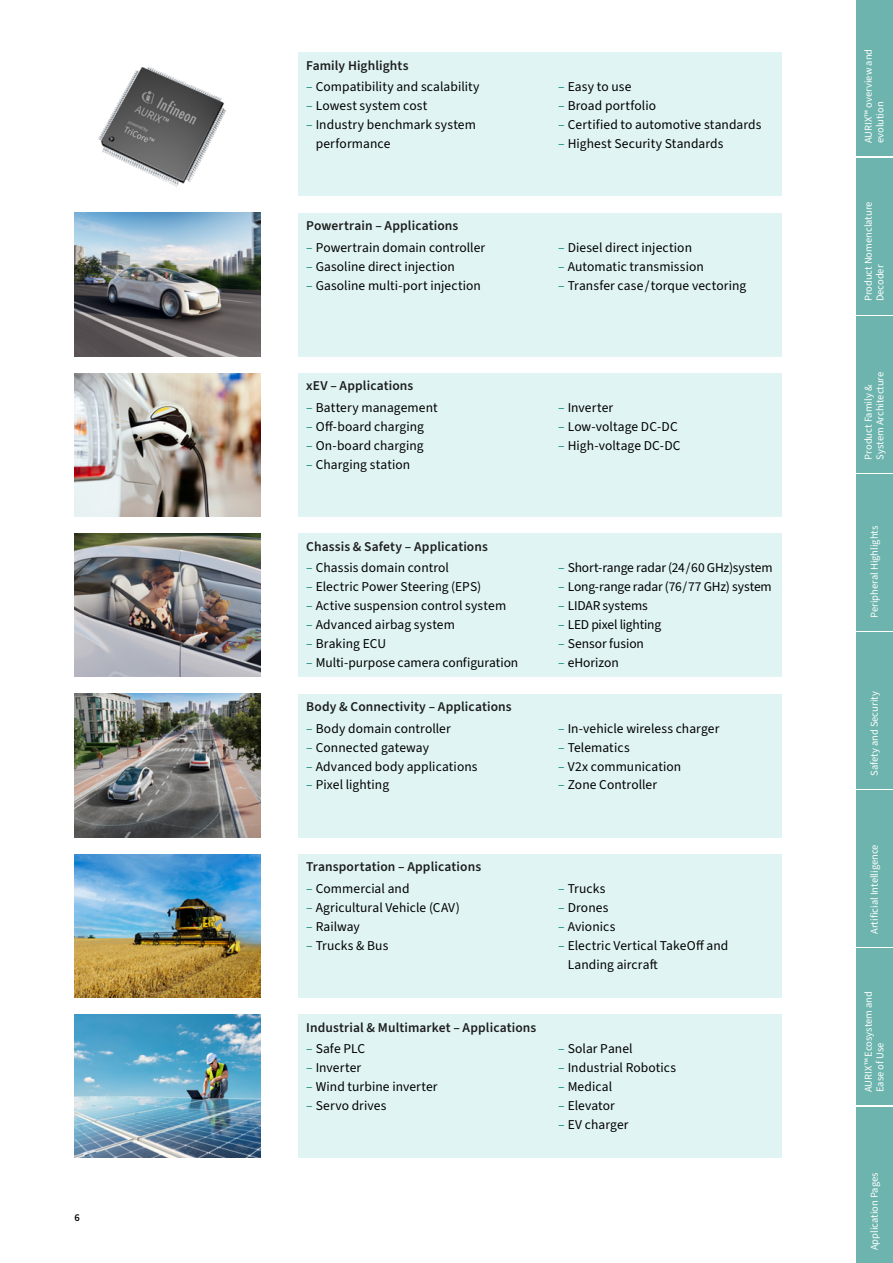
<style>
.page{position:relative;width:893px;height:1263px;background:#fff}
.page>*{position:absolute;margin:0;border:0;box-sizing:border-box;transform-origin:0 0}
.t1{font:13.5px/18.9px "Source Sans 3";letter-spacing:.005em;color:#000}
.t2{font:600 13.5px "Source Sans 3";letter-spacing:.01em;color:#1d1d1d}
.t3{font:13.5px "Source Sans 3";letter-spacing:-.015em;color:#000}
.t4{font:10.5px/11.6px "Source Sans 3";color:#fff}
.t5{font:600 10.5px "Source Sans 3";color:#000}
.s1{color:#0a8276}
</style>
<div class="page">
<div style="left:298px;top:53px;width:483px;height:143px;background:#dff4f3"></div>
<div style="left:298px;top:213px;width:483px;height:143px;background:#dff4f3"></div>
<div style="left:298px;top:373px;width:483px;height:143px;background:#dff4f3"></div>
<div style="left:298px;top:534px;width:483px;height:143px;background:#dff4f3"></div>
<div style="left:298px;top:694px;width:483px;height:143px;background:#dff4f3"></div>
<div style="left:298px;top:854px;width:483px;height:143px;background:#dff4f3"></div>
<div style="left:298px;top:1014px;width:483px;height:144px;background:#dff4f3"></div>
<img style="left:74px;top:534px;width:186px;height:143px">
<img style="left:74px;top:694px;width:186px;height:143px">
<img style="left:74px;top:854px;width:186px;height:143px">
<img style="left:74px;top:1014px;width:186px;height:144px">
<img style="left:74px;top:373px;width:186px;height:143px">
<img style="left:74px;top:213px;width:186px;height:143px">
<img style="left:98px;top:67px;width:128px;height:120px">
<div style="left:856px;top:0;width:37px;height:156px;background:#6cb4ad"></div>
<div style="left:856px;top:158px;width:37px;height:156px;background:#6cb4ad"></div>
<div style="left:856px;top:316px;width:37px;height:156px;background:#6cb4ad"></div>
<div style="left:856px;top:474px;width:37px;height:156px;background:#6cb4ad"></div>
<div style="left:856px;top:632px;width:37px;height:156px;background:#6cb4ad"></div>
<div style="left:856px;top:791px;width:37px;height:156px;background:#6cb4ad"></div>
<div style="left:856px;top:949px;width:37px;height:156px;background:#6cb4ad"></div>
<div style="left:856px;top:1107px;width:37px;height:156px;background:#6cb4ad"></div>
<p class="t5" style="left:74px;top:1211px;width:7px">6</p>
<p class="t2" style="left:306px;top:56px;width:104px">Family Highlights</p>
<p class="t1" style="left:306px;top:77px;width:175px"><span class="s1">–</span> Compatibility and scalability</p>
<p class="t1" style="left:306px;top:96px;width:123px"><span class="s1">–</span> Lowest system cost</p>
<p class="t1" style="left:316px;top:115px;width:162px;text-indent:-10px"><span class="s1">–</span> Industry benchmark system performance</p>
<p class="t2" style="left:306px;top:217px;width:154px">Powertrain – Applications</p>
<p class="t1" style="left:306px;top:238px;width:181px"><span class="s1">–</span> Powertrain domain controller</p>
<p class="t1" style="left:306px;top:257px;width:150px"><span class="s1">–</span> Gasoline direct injection</p>
<p class="t1" style="left:306px;top:276px;width:176px"><span class="s1">–</span> Gasoline multi-port injection</p>
<p class="t1" style="left:558px;top:77px;width:75px"><span class="s1">–</span> Easy to use</p>
<p class="t1" style="left:558px;top:96px;width:99px"><span class="s1">–</span> Broad portfolio</p>
<p class="t1" style="left:558px;top:115px;width:205px"><span class="s1">–</span> Certified to automotive standards</p>
<p class="t1" style="left:558px;top:134px;width:167px"><span class="s1">–</span> Highest Security Standards</p>
<p class="t1" style="left:558px;top:238px;width:135px"><span class="s1">–</span> Diesel direct injection</p>
<p class="t1" style="left:558px;top:257px;width:147px"><span class="s1">–</span> Automatic transmission</p>
<p class="t1" style="left:558px;top:276px;width:190px"><span class="s1">–</span> Transfer case / torque vectoring</p>
<p class="t2" style="left:306px;top:377px;width:109px">xEV – Applications</p>
<p class="t1" style="left:306px;top:398px;width:133px"><span class="s1">–</span> Battery management</p>
<p class="t1" style="left:306px;top:417px;width:119px"><span class="s1">–</span> Off-board charging</p>
<p class="t1" style="left:306px;top:436px;width:119px"><span class="s1">–</span> On-board charging</p>
<p class="t1" style="left:306px;top:455px;width:106px"><span class="s1">–</span> Charging station</p>
<p class="t2" style="left:306px;top:537px;width:183px">Chassis &amp; Safety – Applications</p>
<p class="t1" style="left:306px;top:558px;width:144px"><span class="s1">–</span> Chassis domain control</p>
<p class="t1" style="left:306px;top:577px;width:177px"><span class="s1">–</span> Electric Power Steering (EPS)</p>
<p class="t1" style="left:306px;top:596px;width:202px"><span class="s1">–</span> Active suspension control system</p>
<p class="t1" style="left:306px;top:615px;width:150px"><span class="s1">–</span> Advanced airbag system</p>
<p class="t1" style="left:306px;top:634px;width:81px"><span class="s1">–</span> Braking ECU</p>
<p class="t1" style="left:306px;top:653px;width:214px"><span class="s1">–</span> Multi-purpose camera configuration</p>
<p class="t2" style="left:306px;top:698px;width:207px">Body &amp; Connectivity – Applications</p>
<p class="t1" style="left:306px;top:719px;width:146px"><span class="s1">–</span> Body domain controller</p>
<p class="t1" style="left:306px;top:738px;width:124px"><span class="s1">–</span> Connected gateway</p>
<p class="t1" style="left:306px;top:757px;width:173px"><span class="s1">–</span> Advanced body applications</p>
<p class="t1" style="left:306px;top:775px;width:85px"><span class="s1">–</span> Pixel lighting</p>
<p class="t1" style="left:558px;top:398px;width:57px"><span class="s1">–</span> Inverter</p>
<p class="t1" style="left:558px;top:417px;width:121px"><span class="s1">–</span> Low-voltage DC-DC</p>
<p class="t1" style="left:558px;top:436px;width:124px"><span class="s1">–</span> High-voltage DC-DC</p>
<p class="t1" style="left:558px;top:558px;width:216px"><span class="s1">–</span> Short-range radar (24 / 60 GHz)system</p>
<p class="t1" style="left:558px;top:577px;width:215px"><span class="s1">–</span> Long-range radar (76 / 77 GHz) system</p>
<p class="t1" style="left:558px;top:596px;width:91px"><span class="s1">–</span> LIDAR systems</p>
<p class="t3" style="left:558px;top:616px;width:105px"><span class="s1">–</span> LED pixel lighting</p>
<p class="t1" style="left:558px;top:634px;width:87px"><span class="s1">–</span> Sensor fusion</p>
<p class="t1" style="left:558px;top:653px;width:62px"><span class="s1">–</span> eHorizon</p>
<p class="t1" style="left:558px;top:719px;width:163px"><span class="s1">–</span> In-vehicle wireless charger</p>
<p class="t1" style="left:558px;top:738px;width:73px"><span class="s1">–</span> Telematics</p>
<p class="t1" style="left:558px;top:757px;width:125px"><span class="s1">–</span> V2x communication</p>
<p class="t1" style="left:558px;top:775px;width:101px"><span class="s1">–</span> Zone Controller</p>
<p class="t2" style="left:306px;top:858px;width:177px">Transportation – Applications</p>
<p class="t1" style="left:306px;top:879px;width:105px"><span class="s1">–</span> Commercial and</p>
<p class="t1" style="left:306px;top:898px;width:155px"><span class="s1">–</span> Agricultural Vehicle (CAV)</p>
<p class="t1" style="left:306px;top:917px;width:55px"><span class="s1">–</span> Railway</p>
<p class="t1" style="left:306px;top:936px;width:84px"><span class="s1">–</span> Trucks &amp; Bus</p>
<p class="t2" style="left:306px;top:1018px;width:232px">Industrial &amp; Multimarket – Applications</p>
<p class="t1" style="left:306px;top:1039px;width:60px"><span class="s1">–</span> Safe PLC</p>
<p class="t1" style="left:306px;top:1058px;width:57px"><span class="s1">–</span> Inverter</p>
<p class="t1" style="left:306px;top:1077px;width:133px"><span class="s1">–</span> Wind turbine inverter</p>
<p class="t1" style="left:306px;top:1096px;width:82px"><span class="s1">–</span> Servo drives</p>
<p class="t1" style="left:558px;top:879px;width:49px"><span class="s1">–</span> Trucks</p>
<p class="t1" style="left:558px;top:898px;width:52px"><span class="s1">–</span> Drones</p>
<p class="t1" style="left:558px;top:917px;width:59px"><span class="s1">–</span> Avionics</p>
<p class="t1" style="left:568px;top:936px;width:162px;text-indent:-10px"><span class="s1">–</span> Electric Vertical TakeOff and<br>Landing aircraft</p>
<p class="t1" style="left:558px;top:1039px;width:76px"><span class="s1">–</span> Solar Panel</p>
<p class="t1" style="left:558px;top:1058px;width:120px"><span class="s1">–</span> Industrial Robotics</p>
<p class="t1" style="left:558px;top:1077px;width:56px"><span class="s1">–</span> Medical</p>
<p class="t1" style="left:558px;top:1096px;width:58px"><span class="s1">–</span> Elevator</p>
<p class="t1" style="left:558px;top:1115px;width:72px"><span class="s1">–</span> EV charger</p>
<p class="t4" style="left:863px;top:143px;width:96px;rotate:-90deg">AURIX™ overview and evolution</p>
<p class="t4" style="left:863px;top:301px;width:101px;rotate:-90deg">Product Nomenclature<br>Decoder</p>
<p class="t4" style="left:863px;top:459px;width:89px;rotate:-90deg">Product Family &amp;<br>System Architecture</p>
<p class="t4" style="left:868px;top:618px;width:93px;rotate:-90deg">Peripheral Highlights</p>
<p class="t4" style="left:868px;top:776px;width:86px;rotate:-90deg">Safety and Security</p>
<p class="t4" style="left:868px;top:934px;width:91px;rotate:-90deg">Artificial Intelligence</p>
<p class="t4" style="left:863px;top:1092px;width:102px;rotate:-90deg">AURIX™ Ecosystem and<br>Ease of Use</p>
<p class="t4" style="left:868px;top:1250px;width:79px;rotate:-90deg">Application Pages</p>
</div>
